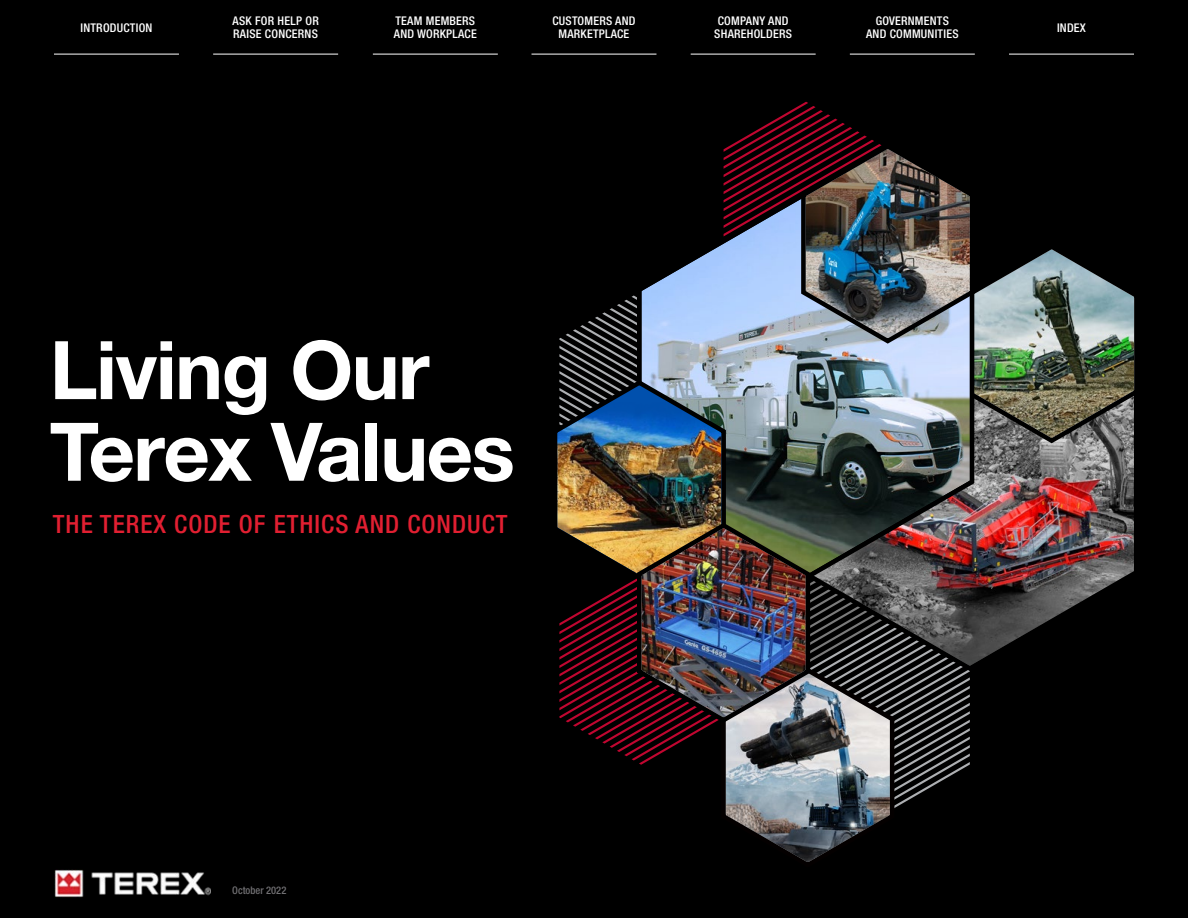
<style>
.page{position:relative;width:1188px;height:918px;background:#000}
.page>*{position:absolute;margin:0;border:0;box-sizing:border-box;transform-origin:0 0}
.t1{font:700 81px/81.6px "Helvetica Neue LT Std";letter-spacing:-.02em;color:#fff}
.t2{font:500 condensed 25.2px "Helvetica Neue LT Std";letter-spacing:.04em;color:#e11f31}
.t3{font:500 condensed 12px/12.8px "Helvetica Neue LT Std";letter-spacing:.02em;color:#fff}
.t4{font:500 condensed 10.5px "Helvetica Neue LT Std";color:#717073}
</style>
<div class="page">
<img style="left:54px;top:869px;width:157px;height:28px">
<img style="left:557px;top:102px;width:578px;height:760px">
<hr style="left:213px;top:54px;width:125px;height:1px;background:#fff">
<hr style="left:54px;top:54px;width:125px;height:1px;background:#fff">
<hr style="left:691px;top:54px;width:125px;height:1px;background:#fff">
<hr style="left:532px;top:54px;width:124px;height:1px;background:#fff">
<hr style="left:1009px;top:54px;width:125px;height:1px;background:#fff">
<hr style="left:850px;top:54px;width:125px;height:1px;background:#fff">
<hr style="left:373px;top:54px;width:125px;height:1px;background:#fff">
<p class="t3" style="left:80px;top:21px;width:73px">INTRODUCTION</p>
<p class="t3" style="left:714px;top:14px;width:79px">COMPANY AND<br>SHAREHOLDERS</p>
<p class="t3" style="left:233px;top:14px;width:88px">ASK FOR HELP OR<br>RAISE CONCERNS</p>
<p class="t3" style="left:394px;top:14px;width:84px">TEAM MEMBERS<br>AND WORKPLACE</p>
<p class="t3" style="left:553px;top:14px;width:84px;text-align:center">CUSTOMERS AND<br>MARKETPLACE</p>
<p class="t3" style="left:1057px;top:21px;width:30px">INDEX</p>
<p class="t3" style="left:866px;top:14px;width:94px;text-align:center">GOVERNMENTS<br>AND COMMUNITIES</p>
<h1 class="t1" style="left:50px;top:328px;width:467px">Living Our<br>Terex Values</h1>
<h2 class="t2" style="left:53px;top:509px;width:456px">THE TEREX CODE OF ETHICS AND CONDUCT</h2>
<p class="t4" style="left:232px;top:884px;width:56px">October 2022</p>
</div>
